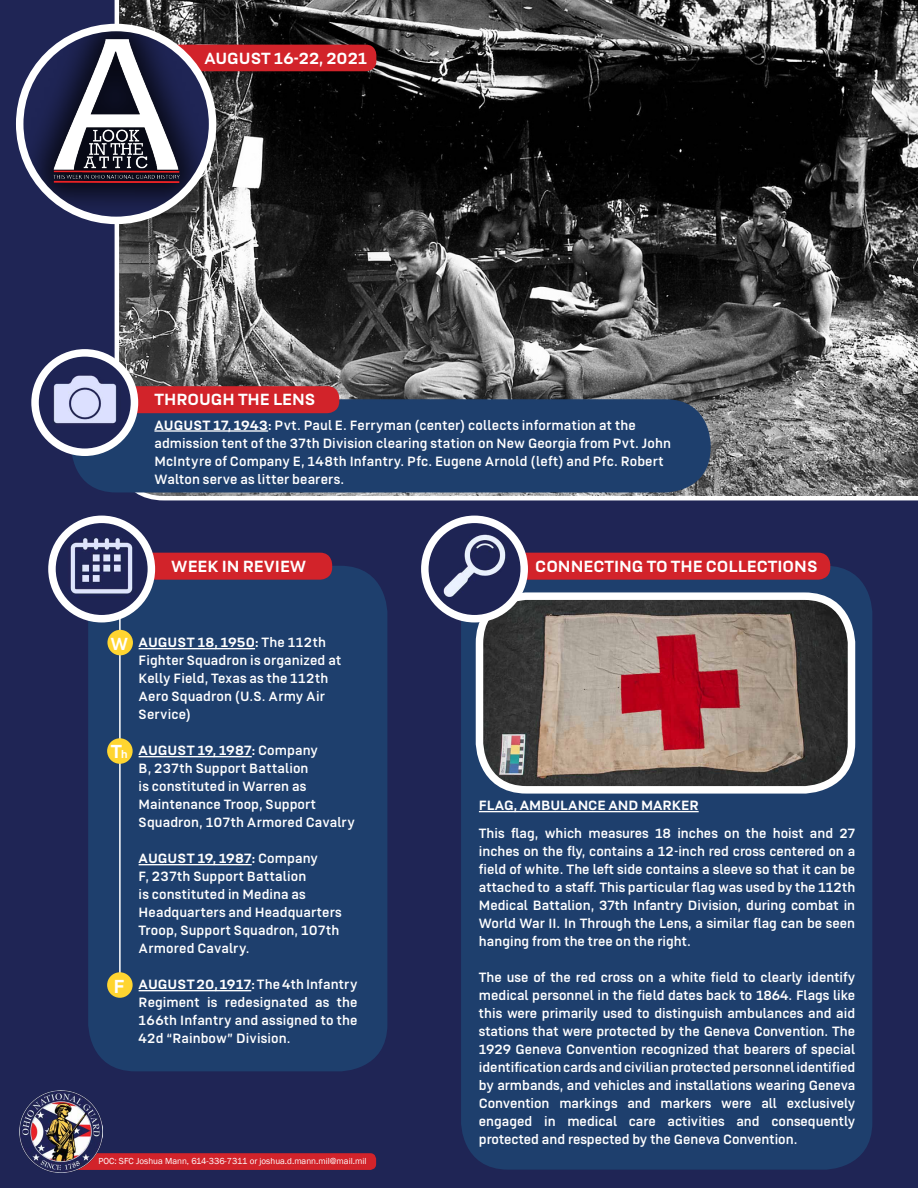
<style>
.page{position:relative;width:918px;height:1188px;background:#1f2555}
.page>*{position:absolute;margin:0;border:0;box-sizing:border-box;transform-origin:0 0}
.t1{font:700 21px "US Army";color:#fff}
.t2{font:700 19.5px "US Army";color:#fff}
.t3{font:700 18px "US Army";color:#fff}
.t4{font:15px/18px "US Army";letter-spacing:.005em;color:#fff}
.t5{font:700 15px "US Army";color:#fff}
.t6{font:9px "Franklin Gothic";color:#fff}
.s1{font-weight:700}
.s2{font-size:12px}
</style>
<div class="page">
<div style="left:48px;top:1153px;width:328px;height:17px;background:#d2232a;border-radius:6px"></div>
<img style="left:19px;top:1090px;width:83px;height:82px">
<div style="left:88px;top:566px;width:299px;height:505px;background:#1e3f6d;border-radius:47px"></div>
<hr style="left:139px;top:648px;width:116px;height:1px;background:#fff">
<hr style="left:139px;top:756px;width:113px;height:1px;background:#fff">
<hr style="left:139px;top:864px;width:113px;height:1px;background:#fff">
<hr style="left:139px;top:990px;width:112px;height:1px;background:#fff">
<div style="left:64px;top:553px;width:268px;height:27px;background:#d2232a;border-radius:12px"></div>
<img style="left:52px;top:519px;width:99px;height:100px;border-radius:50px">
<div style="left:48px;top:516px;width:107px;height:106px;border:8px solid #fff;border-radius:50%"></div>
<hr style="left:119px;top:614px;width:2px;height:371px;background:#fff">
<div style="left:107px;top:630px;width:26px;height:25px;background:#ffd530;border-radius:50%"></div>
<div style="left:107px;top:738px;width:26px;height:26px;background:#ffd530;border-radius:50%"></div>
<div style="left:107px;top:972px;width:26px;height:26px;background:#ffd530;border-radius:50%"></div>
<div style="left:461px;top:566px;width:411px;height:604px;background:#1e3f6d;border-radius:47px"></div>
<div style="left:437px;top:553px;width:393px;height:27px;background:#d2232a;border-radius:12px"></div>
<img style="left:485px;top:601px;width:361px;height:184px">
<div style="left:476px;top:592px;width:379px;height:202px;border:8px solid #fff;border-radius:47px"></div>
<img style="left:425px;top:519px;width:99px;height:100px;border-radius:50px">
<div style="left:421px;top:516px;width:107px;height:106px;border:8px solid #fff;border-radius:50%"></div>
<hr style="left:479px;top:811px;width:220px;height:1px;background:#fff">
<svg style="left:115px;top:0;width:803px;height:500px;background:#494949"></svg>
<div style="left:71px;top:399px;width:640px;height:93px;background:#1e3f6d;border-radius:45px"></div>
<hr style="left:154px;top:430px;width:114px;height:2px;background:#fff">
<div style="left:48px;top:386px;width:291px;height:27px;background:#d2232a;border-radius:12px"></div>
<img style="left:35px;top:353px;width:99px;height:99px;border-radius:50px">
<div style="left:31px;top:349px;width:107px;height:107px;border:8px solid #fff;border-radius:50%"></div>
<div style="left:98px;top:45px;width:278px;height:26px;background:#d2232a;border-radius:10px"></div>
<div style="left:20px;top:28px;width:193px;height:191px;background:#000;opacity:.75"></div>
<img style="left:49px;top:29px;width:133px;height:191px">
<div style="left:16px;top:24px;width:200px;height:200px;border:8px solid #fff;border-radius:50%"></div>
<p class="t3" style="left:205px;top:48px;width:164px">AUGUST 16-22, 2021</p>
<p class="t3" style="left:154px;top:390px;width:163px">THROUGH THE LENS</p>
<p class="t4" style="left:154px;top:416px;width:518px"><span class="s1">AUGUST 17, 1943:</span> Pvt. Paul E. Ferryman (center) collects information at the admission tent of the 37th Division clearing station on New Georgia from Pvt. John McIntyre of Company E, 148th Infantry. Pfc. Eugene Arnold (left) and Pfc. Robert Walton serve as litter bearers.</p>
<p class="t3" style="left:171px;top:556px;width:136px">WEEK IN REVIEW</p>
<h2 class="t2" style="left:111px;top:633px;width:19px">W</h2>
<h1 class="t1" style="left:111px;top:740px;width:18px">T<span class="s2">h</span></h1>
<h1 class="t1" style="left:114px;top:975px;width:13px">F</h1>
<p class="t4" style="left:139px;top:634px;width:204px"><span class="s1">AUGUST 18, 1950:</span> The 112th<br>Fighter Squadron is organized at<br>Kelly Field, Texas as the 112th<br>Aero Squadron (U.S. Army Air<br>Service)</p>
<p class="t4" style="left:139px;top:742px;width:218px"><span class="s1">AUGUST 19, 1987:</span> Company<br>B, 237th Support Battalion<br>is constituted in Warren as<br>Maintenance Troop, Support<br>Squadron, 107th Armored Cavalry</p>
<p class="t4" style="left:139px;top:850px;width:205px"><span class="s1">AUGUST 19, 1987:</span> Company<br>F, 237th Support Battalion<br>is constituted in Medina as<br>Headquarters and Headquarters<br>Troop, Support Squadron, 107th<br>Armored Cavalry.</p>
<p class="t4" style="left:139px;top:976px;width:220px;text-align:justify"><span class="s1">AUGUST 20, 1917:</span> The 4th Infantry Regiment is redesignated as the 166th Infantry and assigned to the 42d “Rainbow” Division.</p>
<p class="t6" style="left:99px;top:1155px;width:269px">POC: SFC Joshua Mann, 614-336-7311 or joshua.d.mann.mil@mail.mil</p>
<p class="t3" style="left:535px;top:556px;width:284px">CONNECTING TO THE COLLECTIONS</p>
<p class="t5" style="left:479px;top:797px;width:221px">FLAG, AMBULANCE AND MARKER</p>
<p class="t4" style="left:479px;top:824px;width:378px;text-align:justify">This flag, which measures 18 inches on the hoist and 27 inches on the fly, contains a 12-inch red cross centered on a field of white. The left side contains a sleeve so that it can be attached to a staff. This particular flag was used by the 112th Medical Battalion, 37th Infantry Division, during combat in World War II. In Through the Lens, a similar flag can be seen hanging from the tree on the right.</p>
<p class="t4" style="left:479px;top:968px;width:378px;text-align:justify">The use of the red cross on a white field to clearly identify medical personnel in the field dates back to 1864. Flags like this were primarily used to distinguish ambulances and aid stations that were protected by the Geneva Convention. The 1929 Geneva Convention recognized that bearers of special identification cards and civilian protected personnel identified by armbands, and vehicles and installations wearing Geneva Convention markings and markers were all exclusively engaged in medical care activities and consequently protected and respected by the Geneva Convention.</p>
</div>
